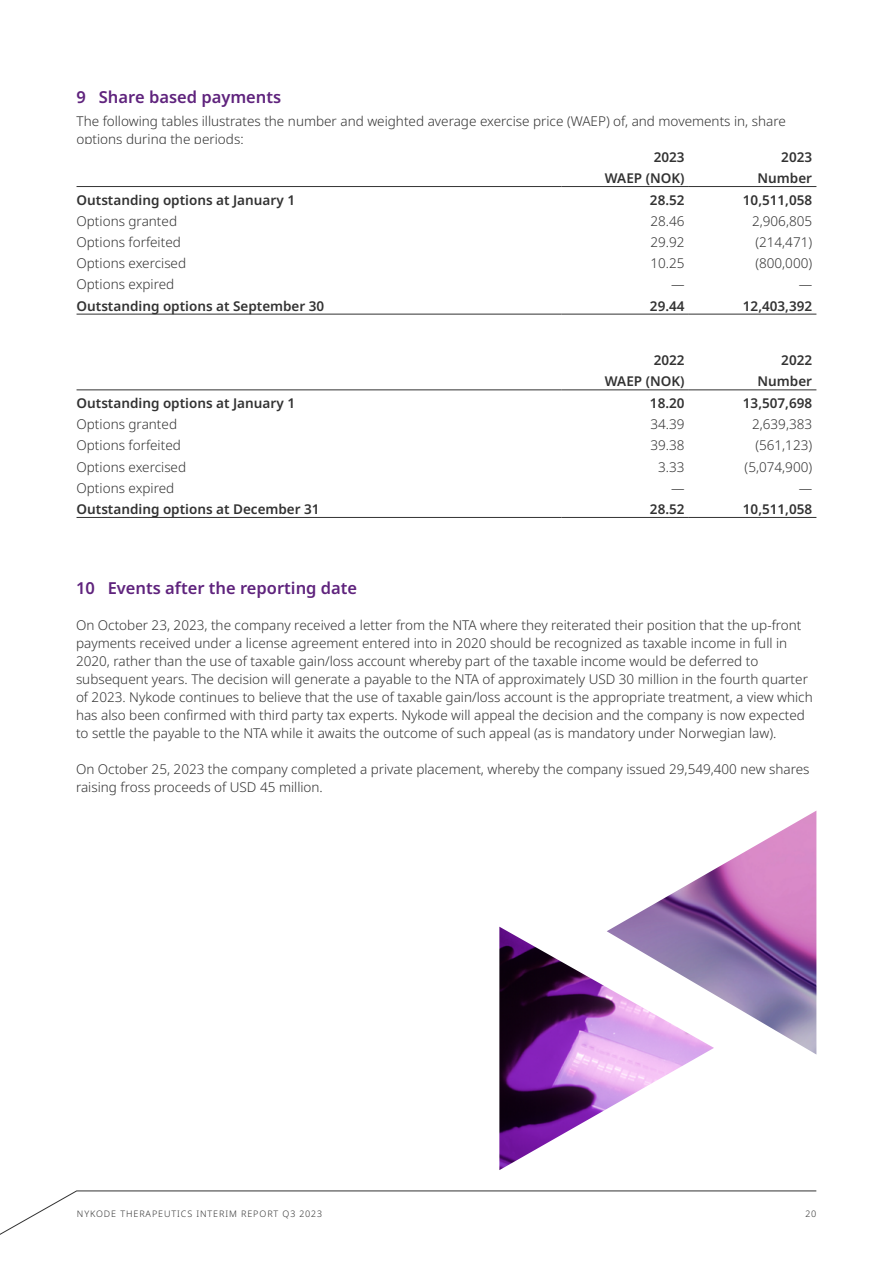
<style>
.page{position:relative;width:893px;height:1263px;background:#fff}
.page>*{position:absolute;margin:0;border:0;box-sizing:border-box;transform-origin:0 0}
.NYK-Mellem1-Purple{font:600 16.5px "Noto Sans";color:#5f237d}
.NYK-Body-9{font:300 13.5px/18px "Noto Sans";color:#323232}
.NYK-Table-Body-9{font:300 13.5px "Noto Sans";color:#323232}
.NYK-Table-Semibold-9{font:600 13.5px "Noto Sans";color:#323232}
.NYK-Table-Semibold-9_right{font:600 13.5px "Noto Sans";color:#323232}
.NYK-Table-Body-9_right{font:300 13.5px "Noto Sans";color:#323232}
.t1{font:300 9px "Noto Sans";letter-spacing:.1em;color:#323232}
</style>
<div class="page">
<img style="left:614px;top:811px;width:202px;height:243px">
<img style="left:499px;top:927px;width:215px;height:243px">
<svg style="left:0;top:1190px;width:817px;height:45px"></svg>
<svg style="left:77px;top:313px;width:739px;height:1px"></svg>
<hr style="left:77px;top:314px;width:484px;height:1px;background:#323232">
<hr style="left:561px;top:314px;width:128px;height:1px;background:#323232">
<hr style="left:689px;top:314px;width:127px;height:1px;background:#323232">
<hr style="left:77px;top:186px;width:484px;height:1px;background:#323232">
<hr style="left:561px;top:186px;width:128px;height:1px;background:#323232">
<hr style="left:689px;top:186px;width:127px;height:1px;background:#323232">
<svg style="left:77px;top:389px;width:739px;height:128px"></svg>
<hr style="left:77px;top:390px;width:484px;height:1px;background:#323232">
<hr style="left:561px;top:390px;width:128px;height:1px;background:#323232">
<hr style="left:689px;top:390px;width:127px;height:1px;background:#323232">
<hr style="left:77px;top:517px;width:484px;height:1px;background:#323232">
<hr style="left:561px;top:517px;width:128px;height:1px;background:#323232">
<hr style="left:689px;top:517px;width:127px;height:1px;background:#323232">
<p class="NYK-Mellem1-Purple" style="left:77px;top:85px;width:206px">9 Share based payments</p>
<p class="NYK-Body-9" style="left:77px;top:112px;width:711px">The following tables illustrates the number and weighted average exercise price (WAEP) of, and movements in, share options during the periods:</p>
<p class="NYK-Table-Semibold-9_right" style="left:654px;top:147px;width:32px">2023</p>
<p class="NYK-Table-Semibold-9_right" style="left:781px;top:147px;width:32px">2023</p>
<p class="NYK-Table-Semibold-9_right" style="left:605px;top:169px;width:81px">WAEP (NOK)</p>
<p class="NYK-Table-Semibold-9_right" style="left:758px;top:169px;width:56px">Number</p>
<p class="NYK-Table-Semibold-9" style="left:77px;top:190px;width:220px">Outstanding options at January 1</p>
<p class="NYK-Table-Semibold-9_right" style="left:650px;top:190px;width:36px">28.52</p>
<p class="NYK-Table-Semibold-9_right" style="left:743px;top:190px;width:71px">10,511,058</p>
<p class="NYK-Table-Body-9" style="left:77px;top:211px;width:102px">Options granted</p>
<p class="NYK-Table-Body-9_right" style="left:650px;top:211px;width:36px">28.46</p>
<p class="NYK-Table-Body-9_right" style="left:752px;top:211px;width:62px">2,906,805</p>
<p class="NYK-Table-Body-9" style="left:77px;top:233px;width:106px">Options forfeited</p>
<p class="NYK-Table-Body-9_right" style="left:650px;top:233px;width:36px">29.92</p>
<p class="NYK-Table-Body-9_right" style="left:755px;top:233px;width:58px">(214,471)</p>
<p class="NYK-Table-Body-9" style="left:77px;top:254px;width:111px">Options exercised</p>
<p class="NYK-Table-Body-9_right" style="left:650px;top:254px;width:36px">10.25</p>
<p class="NYK-Table-Body-9_right" style="left:755px;top:254px;width:58px">(800,000)</p>
<p class="NYK-Table-Body-9" style="left:77px;top:275px;width:99px">Options expired</p>
<p class="NYK-Table-Body-9_right" style="left:671px;top:275px;width:15px">—</p>
<p class="NYK-Table-Body-9_right" style="left:799px;top:275px;width:15px">—</p>
<p class="NYK-Table-Semibold-9" style="left:77px;top:296px;width:249px">Outstanding options at September 30</p>
<p class="NYK-Table-Semibold-9_right" style="left:650px;top:296px;width:36px">29.44</p>
<p class="NYK-Table-Semibold-9_right" style="left:743px;top:296px;width:71px">12,403,392</p>
<p class="NYK-Table-Semibold-9_right" style="left:654px;top:351px;width:32px">2022</p>
<p class="NYK-Table-Semibold-9_right" style="left:781px;top:351px;width:32px">2022</p>
<p class="NYK-Table-Semibold-9_right" style="left:605px;top:372px;width:81px">WAEP (NOK)</p>
<p class="NYK-Table-Semibold-9_right" style="left:758px;top:372px;width:56px">Number</p>
<p class="NYK-Table-Semibold-9" style="left:77px;top:393px;width:220px">Outstanding options at January 1</p>
<p class="NYK-Table-Semibold-9_right" style="left:650px;top:393px;width:36px">18.20</p>
<p class="NYK-Table-Semibold-9_right" style="left:743px;top:393px;width:71px">13,507,698</p>
<p class="NYK-Table-Body-9" style="left:77px;top:415px;width:102px">Options granted</p>
<p class="NYK-Table-Body-9_right" style="left:650px;top:415px;width:36px">34.39</p>
<p class="NYK-Table-Body-9_right" style="left:752px;top:415px;width:62px">2,639,383</p>
<p class="NYK-Table-Body-9" style="left:77px;top:436px;width:106px">Options forfeited</p>
<p class="NYK-Table-Body-9_right" style="left:650px;top:436px;width:36px">39.38</p>
<p class="NYK-Table-Body-9_right" style="left:755px;top:436px;width:58px">(561,123)</p>
<p class="NYK-Table-Body-9" style="left:77px;top:457px;width:111px">Options exercised</p>
<p class="NYK-Table-Body-9_right" style="left:658px;top:457px;width:28px">3.33</p>
<p class="NYK-Table-Body-9_right" style="left:745px;top:457px;width:69px">(5,074,900)</p>
<p class="NYK-Table-Body-9" style="left:77px;top:478px;width:99px">Options expired</p>
<p class="NYK-Table-Body-9_right" style="left:671px;top:478px;width:15px">—</p>
<p class="NYK-Table-Body-9_right" style="left:799px;top:478px;width:15px">—</p>
<p class="NYK-Table-Semibold-9" style="left:77px;top:499px;width:245px">Outstanding options at December 31</p>
<p class="NYK-Table-Semibold-9_right" style="left:650px;top:499px;width:36px">28.52</p>
<p class="NYK-Table-Semibold-9_right" style="left:743px;top:499px;width:71px">10,511,058</p>
<p class="NYK-Mellem1-Purple" style="left:76px;top:576px;width:283px">10 Events after the reporting date</p>
<p class="NYK-Body-9" style="left:76px;top:616px;width:738px">On October 23, 2023, the company received a letter from the NTA where they reiterated their position that the up-front payments received under a license agreement entered into in 2020 should be recognized as taxable income in full in 2020, rather than the use of taxable gain/loss account whereby part of the taxable income would be deferred to subsequent years. The decision will generate a payable to the NTA of approximately USD 30 million in the fourth quarter of 2023. Nykode continues to believe that the use of taxable gain/loss account is the appropriate treatment, a view which has also been confirmed with third party tax experts. Nykode will appeal the decision and the company is now expected to settle the payable to the NTA while it awaits the outcome of such appeal (as is mandatory under Norwegian law).</p>
<p class="NYK-Body-9" style="left:76px;top:760px;width:735px">On October 25, 2023 the company completed a private placement, whereby the company issued 29,549,400 new shares raising fross proceeds of USD 45 million.</p>
<p class="t1" style="left:77px;top:1208px;width:247px">NYKODE THERAPEUTICS INTERIM REPORT Q3 2023</p>
<p class="t1" style="left:805px;top:1208px;width:12px">20</p>
</div>
